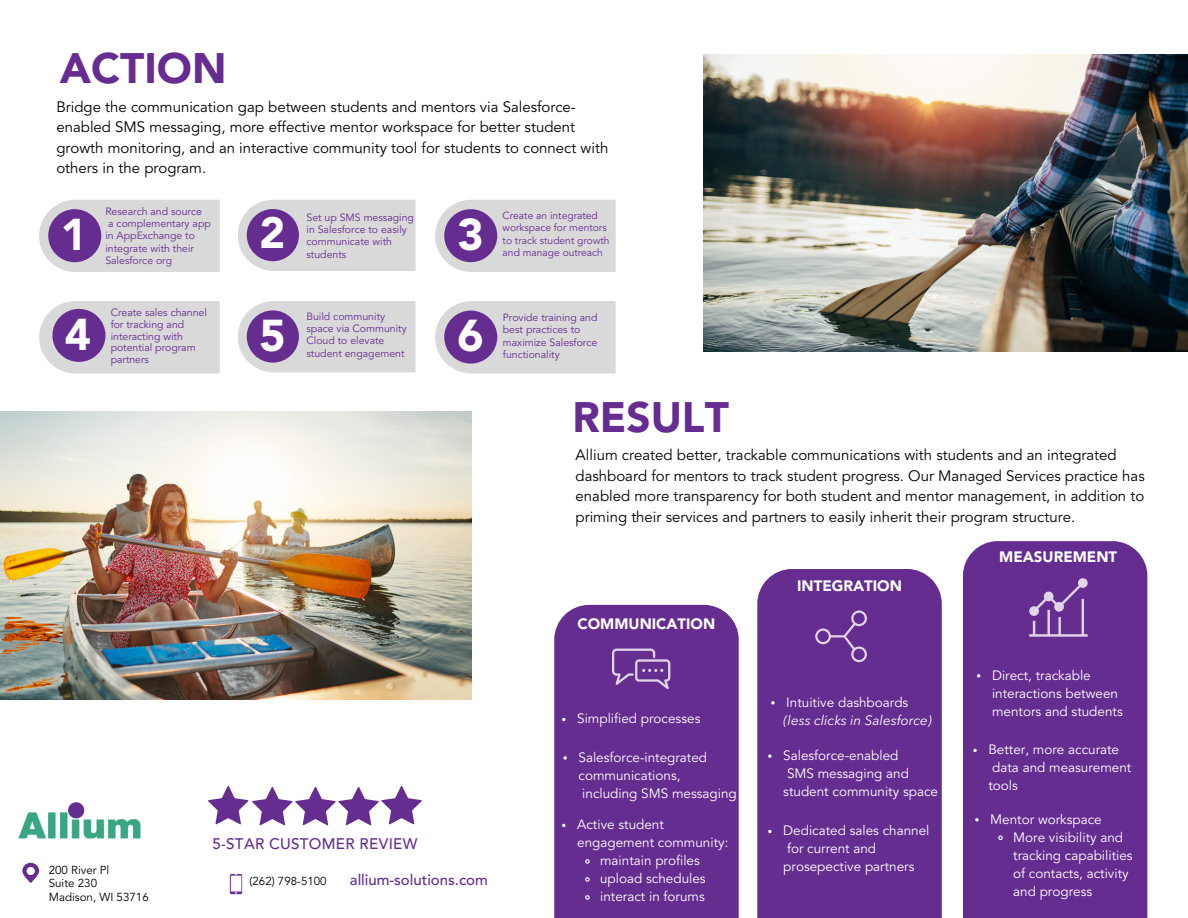
<style>
.page{position:relative;width:1188px;height:918px;background:#fff}
.page>*{position:absolute;margin:0;border:0;box-sizing:border-box;transform-origin:0 0}
.t1{font:900 44.25px "Avenir LT Std";color:#fff}
.t2{font:900 43.5px "Avenir LT Std";color:#fff}
.t3{font:900 42.3px "Avenir LT Std";color:#662c91}
.t4{font:500 15.15px "Avenir LT Std";letter-spacing:.02em;color:#662d91}
.t5{font:15px/20.5px "Avenir LT Std";color:#000}
.t6{font:900 15px "Avenir LT Std";color:#fff}
.t7{font:500 15px "Avenir LT Std";color:#662c91}
.t8{font:13.5px/18px "Avenir LT Std";color:#fff}
.t9{font:italic 13.5px "Avenir Next LT Pro";color:#fff}
.t10{font:11.55px/13.5px "Avenir LT Std";color:#000}
.t11{font:10.5px/12.3px "Avenir LT Std";color:#662c91}
.t12{font:10.2px/12.3px "Avenir LT Std";color:#662d91}
</style>
<div class="page">
<img style="left:18px;top:802px;width:123px;height:37px">
<div style="left:963px;top:542px;width:184px;height:376px;background:#662d91"></div>
<div style="left:757px;top:569px;width:185px;height:349px;background:#662d91"></div>
<div style="left:554px;top:605px;width:185px;height:313px;background:#662d91"></div>
<svg style="left:208px;top:786px;width:214px;height:39px"></svg>
<div style="left:238px;top:200px;width:178px;height:71px;background:#d9d9d9"></div>
<div style="left:247px;top:209px;width:52px;height:52px;background:#662d91;border-radius:50%"></div>
<div style="left:435px;top:200px;width:181px;height:72px;background:#d9d9d9"></div>
<div style="left:444px;top:209px;width:53px;height:53px;background:#662d91;border-radius:50%"></div>
<div style="left:39px;top:200px;width:181px;height:72px;background:#d9d9d9"></div>
<div style="left:48px;top:209px;width:53px;height:53px;background:#662d91;border-radius:50%"></div>
<div style="left:238px;top:301px;width:178px;height:71px;background:#d9d9d9"></div>
<div style="left:247px;top:310px;width:52px;height:53px;background:#662d91;border-radius:50%"></div>
<div style="left:435px;top:301px;width:181px;height:72px;background:#d9d9d9"></div>
<div style="left:444px;top:311px;width:53px;height:53px;background:#662d91;border-radius:50%"></div>
<div style="left:39px;top:301px;width:181px;height:72px;background:#d9d9d9"></div>
<div style="left:52px;top:309px;width:53px;height:53px;background:#662d91;border-radius:50%"></div>
<svg style="left:815px;top:610px;width:52px;height:52px"></svg>
<svg style="left:1029px;top:578px;width:59px;height:59px"></svg>
<svg style="left:612px;top:649px;width:58px;height:40px"></svg>
<img style="left:703px;top:54px;width:485px;height:297px">
<img style="left:0;top:411px;width:471px;height:288px">
<svg style="left:230px;top:874px;width:12px;height:20px"></svg>
<svg style="left:22px;top:863px;width:17px;height:20px"></svg>
<svg style="left:562px;top:824px;width:4px;height:3px"></svg>
<svg style="left:585px;top:859px;width:5px;height:5px"></svg>
<svg style="left:585px;top:877px;width:5px;height:5px"></svg>
<svg style="left:585px;top:895px;width:5px;height:5px"></svg>
<svg style="left:975px;top:818px;width:4px;height:3px"></svg>
<svg style="left:998px;top:835px;width:5px;height:5px"></svg>
<svg style="left:973px;top:749px;width:4px;height:3px"></svg>
<svg style="left:771px;top:701px;width:4px;height:4px"></svg>
<svg style="left:977px;top:674px;width:3px;height:4px"></svg>
<svg style="left:562px;top:718px;width:4px;height:3px"></svg>
<svg style="left:563px;top:756px;width:4px;height:4px"></svg>
<svg style="left:768px;top:830px;width:4px;height:3px"></svg>
<svg style="left:768px;top:754px;width:4px;height:4px"></svg>
<h3 class="t3" style="left:60px;top:51px;width:168px">ACTION</h3>
<p class="t5" style="left:56px;top:97px;width:553px">Bridge the communication gap between students and mentors via Salesforce&shy;enabled SMS messaging, more effective mentor workspace for better student growth monitoring, and an interactive community tool for students to connect with others in the program.</p>
<p class="t11" style="left:105px;top:206px;width:107px">Research and source<br>a complementary app in AppExchange to integrate with their<br>Salesforce org</p>
<p class="t11" style="left:307px;top:212px;width:109px">Set up SMS messaging in Salesforce to easily communicate with students</p>
<h1 class="t1" style="left:61px;top:217px;width:28px">1</h1>
<h2 class="t2" style="left:260px;top:215px;width:27px">2</h2>
<h1 class="t1" style="left:458px;top:217px;width:28px">3</h1>
<p class="t12" style="left:503px;top:210px;width:108px">Create an integrated workspace for mentors to track student growth and manage outreach</p>
<p class="t11" style="left:111px;top:308px;width:98px;line-height:11.7px">Create sales channel for tracking and interacting with potential program partners</p>
<p class="t11" style="left:307px;top:311px;width:102px">Build community space via Community<br>Cloud to elevate student engagement</p>
<h1 class="t1" style="left:65px;top:316px;width:28px">4</h1>
<p class="t11" style="left:503px;top:312px;width:96px">Provide training and best practices to maximize Salesforce functionality</p>
<h1 class="t1" style="left:259px;top:318px;width:28px">5</h1>
<h1 class="t1" style="left:458px;top:318px;width:28px">6</h1>
<h3 class="t3" style="left:572px;top:400px;width:158px">RESULT</h3>
<p class="t5" style="left:576px;top:446px;width:571px">Allium created better, trackable communications with students and an integrated dashboard for mentors to track student progress. Our Managed Services practice has enabled more transparency for both student and mentor management, in addition to priming their services and partners to easily inherit their program structure.</p>
<p class="t10" style="left:49px;top:864px;width:101px">200 River Pl<br>Suite 230<br>Madison, WI 53716</p>
<p class="t4" style="left:212px;top:838px;width:207px">5-STAR CUSTOMER REVIEW</p>
<p class="t10" style="left:250px;top:875px;width:79px">(262) 798-5100</p>
<p class="t7" style="left:350px;top:874px;width:140px">allium-solutions.com</p>
<p class="t6" style="left:578px;top:618px;width:139px">COMMUNICATION</p>
<p class="t8" style="left:577px;top:711px;width:125px">Simplified processes</p>
<p class="t8" style="left:579px;top:749px;width:160px">Salesforce-integrated communications, including SMS messaging</p>
<p class="t8" style="left:577px;top:817px;width:88px">Active student</p>
<p class="t8" style="left:577px;top:835px;width:153px">engagement community:</p>
<p class="t8" style="left:600px;top:853px;width:101px">maintain profiles</p>
<p class="t8" style="left:600px;top:871px;width:107px">upload schedules</p>
<p class="t8" style="left:600px;top:889px;width:106px">interact in forums</p>
<p class="t6" style="left:797px;top:580px;width:106px">INTEGRATION</p>
<p class="t8" style="left:786px;top:694px;width:124px">Intuitive dashboards</p>
<p class="t9" style="left:784px;top:715px;width:150px">(less clicks in Salesforce)</p>
<p class="t8" style="left:783px;top:748px;width:156px">Salesforce-enabled<br>SMS messaging and student community space</p>
<p class="t8" style="left:783px;top:823px;width:148px">Dedicated sales channel for current and prosepective partners</p>
<p class="t6" style="left:999px;top:551px;width:119px">MEASUREMENT</p>
<p class="t8" style="left:992px;top:667px;width:132px">Direct, trackable interactions between mentors and students</p>
<p class="t8" style="left:988px;top:742px;width:145px">Better, more accurate data and measurement tools</p>
<p class="t8" style="left:1013px;top:811px;width:121px;text-indent:-23px">Mentor workspace<br>More visibility and tracking capabilities of contacts, activity and progress</p>
</div>
